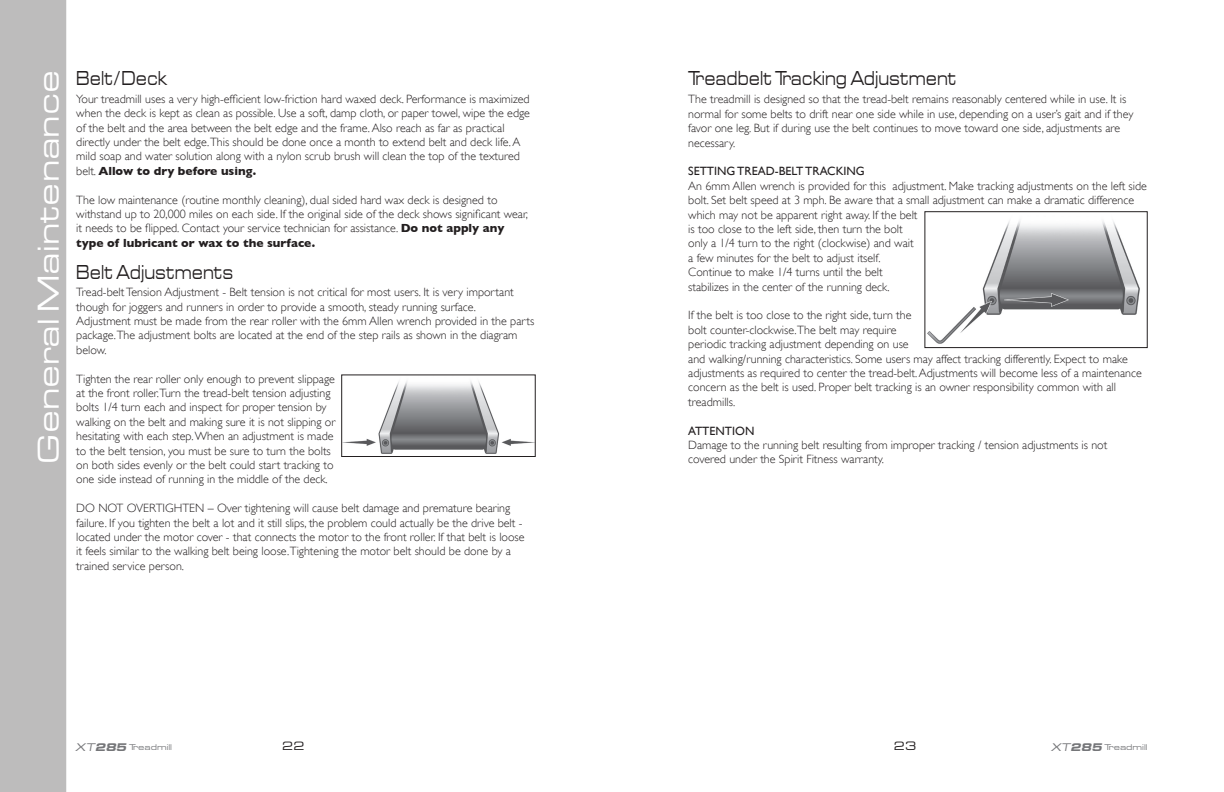
<style>
.page{position:relative;width:1224px;height:792px;background:#fff}
.page>*{position:absolute;margin:0;border:0;box-sizing:border-box;transform-origin:0 0}
.t1{font:30px "Eddmond";color:#fff}
.t2{font:20px "Eddmond";color:#231f20;scale:.73 1}
.t3{font:300 12px/14.4px "Gill Sans";color:#231f20}
.t4{font:12px "Gill Sans";color:#231f20}
.t5{font:12px "Eddmond";color:#231f20}
.t6{font:8.2px "Eddmond";color:#757679}
.s1{font-weight:700}
.s2{font-style:italic;font-size:11px}
.s3{font-weight:700;font-style:italic;font-size:11px}
</style>
<div class="page">
<img style="left:343px;top:381px;width:191px;height:73px">
<div style="left:341px;top:374px;width:195px;height:83px;border:1px solid #231f20"></div>
<img style="left:927px;top:221px;width:213px;height:123px">
<div style="left:924px;top:211px;width:224px;height:137px;border:1px solid #231f20"></div>
<div style="left:0;top:0;width:66px;height:792px;background:#bdbcbc"></div>
<h1 class="t1" style="left:28px;top:464px;width:395px;rotate:-90deg">General Maintenance</h1>
<h2 class="t2" style="left:76px;top:65px;width:127px">Belt/Deck</h2>
<p class="t3" style="left:76px;top:92px;width:455px">Your treadmill uses a very high-efficient low-friction hard waxed deck. Performance is maximized when the deck is kept as clean as possible. Use a soft, damp cloth, or paper towel, wipe the edge of the belt and the area between the belt edge and the frame. Also reach as far as practical directly under the belt edge.This should be done once a month to extend belt and deck life. A mild soap and water solution along with a nylon scrub brush will clean the top of the textured belt. <span class="s1">Allow to dry before using.</span></p>
<p class="t3" style="left:76px;top:192px;width:453px">The low maintenance (routine monthly cleaning), dual sided hard wax deck is designed to withstand up to 20,000 miles on each side. If the original side of the deck shows significant wear, it needs to be flipped. Contact your service technician for assistance. <span class="s1">Do not apply any type of lubricant or wax to the surface.</span></p>
<h2 class="t2" style="left:76px;top:258px;width:217px">Belt Adjustments</h2>
<p class="t3" style="left:76px;top:285px;width:460px">Tread-belt Tension Adjustment - Belt tension is not critical for most users. It is very important though for joggers and runners in order to provide a smooth, steady running surface.<br>Adjustment must be made from the rear roller with the 6mm Allen wrench provided in the parts package.The adjustment bolts are located at the end of the step rails as shown in the diagram below.</p>
<p class="t3" style="left:76px;top:371px;width:261px">Tighten the rear roller only enough to prevent slippage at the front roller.Turn the tread-belt tension adjusting bolts 1/4 turn each and inspect for proper tension by walking on the belt and making sure it is not slipping or hesitating with each step. When an adjustment is made to the belt tension, you must be sure to turn the bolts on both sides evenly or the belt could start tracking to one side instead of running in the middle of the deck.</p>
<p class="t3" style="left:76px;top:501px;width:450px">DO NOT OVERTIGHTEN – Over tightening will cause belt damage and premature bearing failure. If you tighten the belt a lot and it still slips, the problem could actually be the drive belt - located under the motor cover - that connects the motor to the front roller. If that belt is loose it feels similar to the walking belt being loose.Tightening the motor belt should be done by a trained service person.</p>
<h2 class="t2" style="left:688px;top:65px;width:369px">Treadbelt Tracking Adjustment</h2>
<p class="t3" style="left:688px;top:92px;width:447px">The treadmill is designed so that the tread-belt remains reasonably centered while in use. It is normal for some belts to drift near one side while in use, depending on a user’s gait and if they favor one leg. But if during use the belt continues to move toward one side, adjustments are necessary.</p>
<p class="t4" style="left:688px;top:164px;width:178px">SETTING TREAD-BELT TRACKING</p>
<p class="t3" style="left:688px;top:179px;width:460px">An 6mm Allen wrench is provided for this adjustment. Make tracking adjustments on the left side bolt. Set belt speed at 3 mph. Be aware that a small adjustment can make a dramatic difference which may not be apparent right away. If the belt<br>is too close to the left side, then turn the bolt<br>only a 1/4 turn to the right (clockwise) and wait<br>a few minutes for the belt to adjust itself.<br>Continue to make 1/4 turns until the belt<br>stabilizes in the center of the running deck.</p>
<p class="t3" style="left:688px;top:308px;width:455px">If the belt is too close to the right side, turn the<br>bolt counter-clockwise.The belt may require<br>periodic tracking adjustment depending on use<br>and walking/running characteristics. Some users may affect tracking differently. Expect to make adjustments as required to center the tread-belt. Adjustments will become less of a maintenance concern as the belt is used. Proper belt tracking is an owner responsibility common with all treadmills.</p>
<p class="t4" style="left:688px;top:424px;width:68px">ATTENTION</p>
<p class="t3" style="left:688px;top:438px;width:421px">Damage to the running belt resulting from improper tracking / tension adjustments is not covered under the Spirit Fitness warranty.</p>
<p class="t6" style="left:75px;top:742px;width:98px"><span class="s2">XT</span><span class="s3">285</span>Treadmill</p>
<p class="t5" style="left:282px;top:738px;width:24px">22</p>
<p class="t5" style="left:894px;top:738px;width:24px">23</p>
<p class="t6" style="left:1051px;top:742px;width:98px"><span class="s2">XT</span><span class="s3">285</span>Treadmill</p>
</div>
